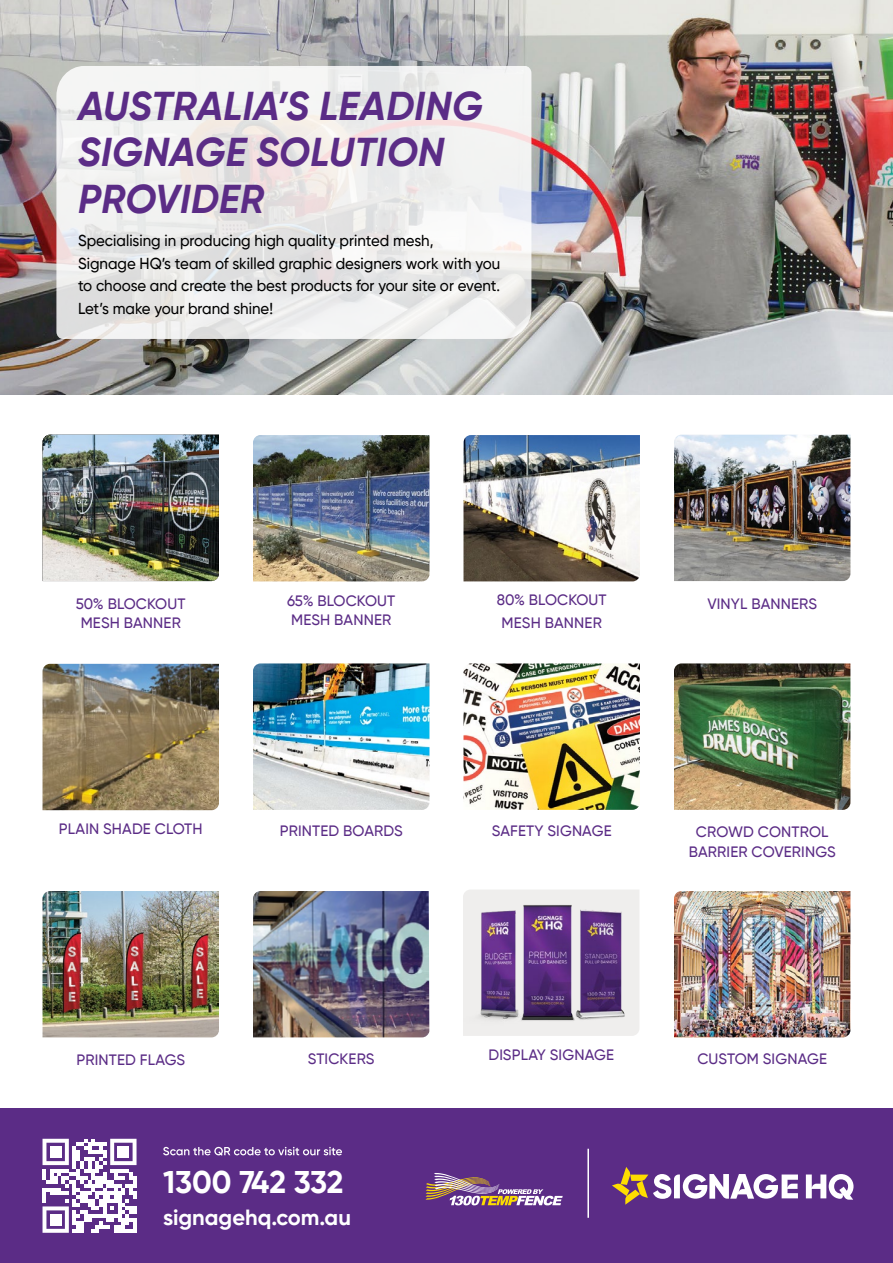
<style>
.page{position:relative;width:893px;height:1263px;background:#fff}
.page>*{position:absolute;margin:0;border:0;box-sizing:border-box;transform-origin:0 0}
.t1{font:italic 700 40.2px/46.5px "Gilroy";letter-spacing:.01em;color:#5b2c86}
.t2{font:700 31.35px "Gilroy";color:#fff}
.t3{font:700 21.9px "Gilroy";color:#fff}
.t4{font:500 15.9px/22.5px "Gilroy";color:#000;scale:.95 1}
.t5{font:500 15px/19.5px "Gilroy";letter-spacing:.01em;color:#5b2c86;text-align:center}
</style>
<div class="page">
<img style="left:0;top:0;width:893px;height:394px">
<svg style="left:56px;top:66px;width:475px;height:273px;fill:#f0eeed"></svg>
<img style="left:463px;top:435px;width:177px;height:146px">
<img style="left:43px;top:435px;width:176px;height:146px">
<img style="left:674px;top:435px;width:176px;height:146px">
<img style="left:253px;top:435px;width:176px;height:146px">
<div style="left:0;top:1108px;width:893px;height:155px;background:#5b2c86"></div>
<hr style="left:587px;top:1149px;width:2px;height:69px;background:#fff">
<svg style="left:163px;top:1147px;width:179px;height:9px"></svg>
<svg style="left:426px;top:1173px;width:137px;height:32px"></svg>
<img style="left:674px;top:663px;width:176px;height:147px">
<img style="left:253px;top:663px;width:176px;height:147px">
<img style="left:463px;top:663px;width:177px;height:147px">
<img style="left:43px;top:664px;width:176px;height:146px">
<img style="left:674px;top:891px;width:176px;height:146px">
<img style="left:463px;top:890px;width:176px;height:146px">
<img style="left:253px;top:891px;width:176px;height:146px">
<img style="left:43px;top:891px;width:176px;height:146px">
<svg style="left:806px;top:1174px;width:47px;height:26px"></svg>
<svg style="left:612px;top:1167px;width:186px;height:38px"></svg>
<svg style="left:43px;top:1139px;width:94px;height:94px"></svg>
<div style="left:50px;top:1146px;width:11px;height:11px;background:#fff"></div>
<div style="left:118px;top:1146px;width:11px;height:11px;background:#fff"></div>
<div style="left:50px;top:1214px;width:11px;height:11px;background:#fff"></div>
<h1 class="t1" style="left:78px;top:82px;width:406px">AUSTRALIA’S LEADING<br>SIGNAGE SOLUTION<br>PROVIDER</h1>
<p class="t4" style="left:78px;top:229px;width:446px">Specialising in producing high quality printed mesh,<br>Signage HQ’s team of skilled graphic designers work with you to choose and create the best products for your site or event.<br>Let’s make your brand shine!</p>
<p class="t5" style="left:497px;top:589px;width:112px;line-height:22.5px">80% BLOCKOUT<br>MESH BANNER</p>
<p class="t5" style="left:76px;top:593px;width:111px">50% BLOCKOUT<br>MESH BANNER</p>
<p class="t5" style="left:287px;top:591px;width:110px">65% BLOCKOUT</p>
<p class="t5" style="left:707px;top:593px;width:111px">VINYL BANNERS</p>
<p class="t5" style="left:291px;top:610px;width:102px">MESH BANNER</p>
<p class="t5" style="left:59px;top:819px;width:145px">PLAIN SHADE CLOTH</p>
<p class="t5" style="left:280px;top:821px;width:124px">PRINTED BOARDS</p>
<p class="t5" style="left:492px;top:821px;width:121px">SAFETY SIGNAGE</p>
<p class="t5" style="left:689px;top:822px;width:148px">CROWD CONTROL<br>BARRIER COVERINGS</p>
<p class="t5" style="left:76px;top:1050px;width:110px">PRINTED FLAGS</p>
<p class="t5" style="left:308px;top:1049px;width:68px">STICKERS</p>
<p class="t5" style="left:488px;top:1045px;width:127px">DISPLAY SIGNAGE</p>
<p class="t5" style="left:697px;top:1049px;width:131px">CUSTOM SIGNAGE</p>
<h2 class="t2" style="left:163px;top:1162px;width:182px">1300 742 332</h2>
<h3 class="t3" style="left:163px;top:1203px;width:189px">signagehq.com.au</h3>
</div>
